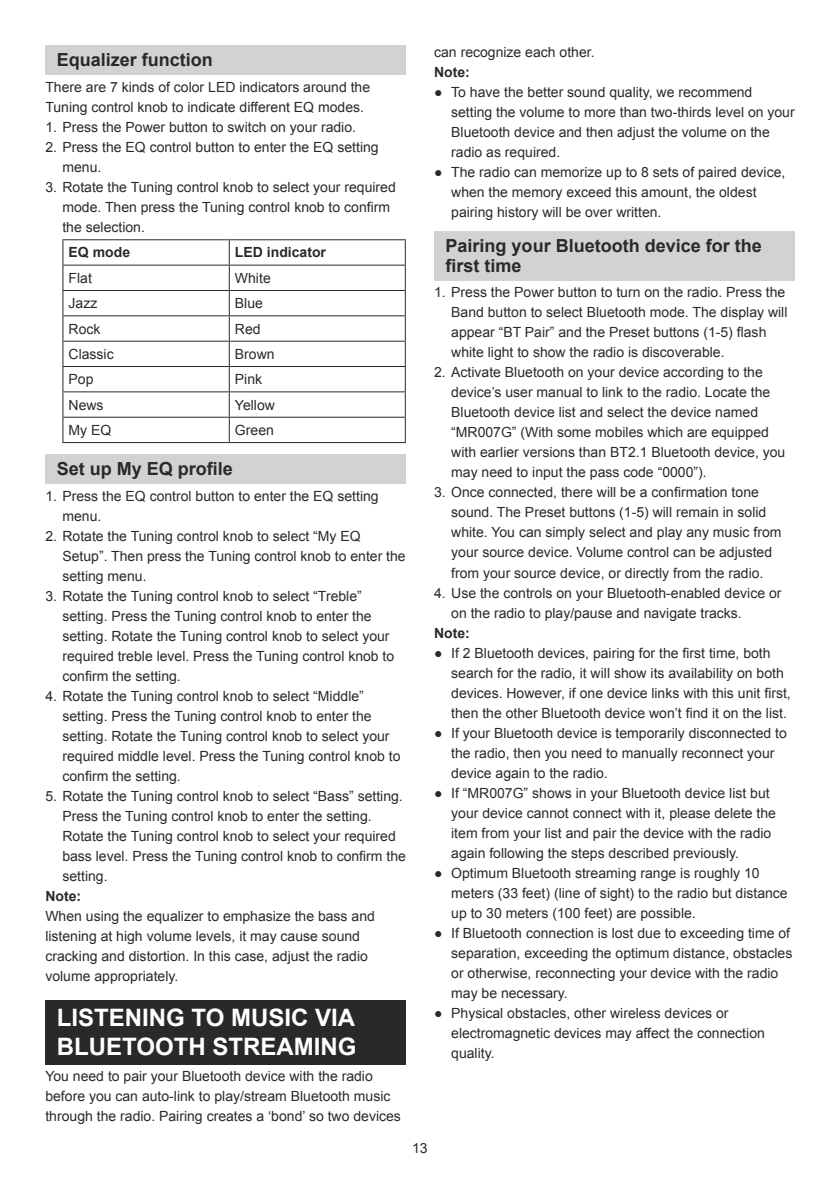
<style>
.page{position:relative;width:840px;height:1191px;background:#fff}
.page>*{position:absolute;margin:0;border:0;box-sizing:border-box;transform-origin:0 0}
.t1{font:700 24px/28.8px "Arial";color:#fff}
.t2{font:700 18px/20px "Arial";color:#292929}
.t3{font:14px/20px "Arial";color:#292929}
.t4{font:700 14px "Arial";color:#292929}
</style>
<div class="page">
<div style="left:45px;top:45px;width:360px;height:30px;background:#d2d2d2"></div>
<div style="left:45px;top:454px;width:360px;height:30px;background:#d2d2d2"></div>
<div style="left:45px;top:1000px;width:360px;height:64px;background:#292929"></div>
<hr style="left:62px;top:239px;width:167px;height:1px;background:#292929">
<hr style="left:229px;top:239px;width:176px;height:1px;background:#292929">
<hr style="left:62px;top:265px;width:167px;height:1px;background:#292929">
<hr style="left:229px;top:265px;width:176px;height:1px;background:#292929">
<hr style="left:62px;top:290px;width:167px;height:1px;background:#292929">
<hr style="left:229px;top:290px;width:176px;height:1px;background:#292929">
<hr style="left:62px;top:315px;width:167px;height:1px;background:#292929">
<hr style="left:229px;top:315px;width:176px;height:1px;background:#292929">
<hr style="left:62px;top:341px;width:167px;height:1px;background:#292929">
<hr style="left:229px;top:341px;width:176px;height:1px;background:#292929">
<hr style="left:62px;top:366px;width:167px;height:1px;background:#292929">
<hr style="left:229px;top:366px;width:176px;height:1px;background:#292929">
<hr style="left:62px;top:391px;width:167px;height:1px;background:#292929">
<hr style="left:229px;top:391px;width:176px;height:1px;background:#292929">
<hr style="left:62px;top:417px;width:167px;height:1px;background:#292929">
<svg style="left:62px;top:240px;width:1px;height:202px"></svg>
<hr style="left:229px;top:417px;width:176px;height:1px;background:#292929">
<svg style="left:229px;top:240px;width:1px;height:202px"></svg>
<svg style="left:404px;top:240px;width:1px;height:202px"></svg>
<hr style="left:62px;top:442px;width:167px;height:1px;background:#292929">
<hr style="left:229px;top:442px;width:176px;height:1px;background:#292929">
<div style="left:434px;top:231px;width:360px;height:49px;background:#d2d2d2"></div>
<p class="t2" style="left:57px;top:52px;width:158px">Equalizer function</p>
<p class="t3" style="left:45px;top:78px;width:326px">There are 7 kinds of color LED indicators around the<br>Tuning control knob to indicate different EQ modes.</p>
<p class="t3" style="left:45px;top:118px;width:312px">1. Press the Power button to switch on your radio.</p>
<p class="t3" style="left:62px;top:138px;width:317px;text-indent:-17px">2. Press the EQ control button to enter the EQ setting menu.</p>
<p class="t3" style="left:62px;top:178px;width:335px;text-indent:-17px">3. Rotate the Tuning control knob to select your required mode. Then press the Tuning control knob to confirm the selection.</p>
<p class="t4" style="left:69px;top:247px;width:63px">EQ mode</p>
<p class="t4" style="left:235px;top:247px;width:93px">LED indicator</p>
<p class="t3" style="left:69px;top:269px;width:25px">Flat</p>
<p class="t3" style="left:235px;top:269px;width:37px">White</p>
<p class="t3" style="left:69px;top:294px;width:30px">Jazz</p>
<p class="t3" style="left:235px;top:294px;width:30px">Blue</p>
<p class="t3" style="left:69px;top:320px;width:33px">Rock</p>
<p class="t3" style="left:235px;top:320px;width:27px">Red</p>
<p class="t3" style="left:69px;top:345px;width:47px">Classic</p>
<p class="t3" style="left:235px;top:345px;width:41px">Brown</p>
<p class="t3" style="left:69px;top:370px;width:26px">Pop</p>
<p class="t3" style="left:235px;top:370px;width:29px">Pink</p>
<p class="t3" style="left:69px;top:396px;width:36px">News</p>
<p class="t3" style="left:235px;top:396px;width:41px">Yellow</p>
<p class="t3" style="left:69px;top:421px;width:44px">My EQ</p>
<p class="t3" style="left:235px;top:421px;width:40px">Green</p>
<p class="t2" style="left:57px;top:460px;width:178px">Set up My EQ profile</p>
<p class="t3" style="left:62px;top:487px;width:317px;text-indent:-17px">1. Press the EQ control button to enter the EQ setting menu.</p>
<p class="t3" style="left:62px;top:527px;width:344px;text-indent:-17px">2. Rotate the Tuning control knob to select “My EQ<br>Setup”. Then press the Tuning control knob to enter the setting menu.</p>
<p class="t3" style="left:62px;top:587px;width:333px;text-indent:-17px">3. Rotate the Tuning control knob to select “Treble” setting. Press the Tuning control knob to enter the setting. Rotate the Tuning control knob to select your required treble level. Press the Tuning control knob to confirm the setting.</p>
<p class="t3" style="left:62px;top:687px;width:339px;text-indent:-17px">4. Rotate the Tuning control knob to select “Middle” setting. Press the Tuning control knob to enter the setting. Rotate the Tuning control knob to select your required middle level. Press the Tuning control knob to confirm the setting.</p>
<p class="t3" style="left:62px;top:787px;width:345px;text-indent:-17px">5. Rotate the Tuning control knob to select “Bass” setting.<br>Press the Tuning control knob to enter the setting.<br>Rotate the Tuning control knob to select your required bass level. Press the Tuning control knob to confirm the setting.</p>
<p class="t4" style="left:45px;top:890px;width:37px">Note:</p>
<p class="t3" style="left:45px;top:907px;width:331px">When using the equalizer to emphasize the bass and listening at high volume levels, it may cause sound cracking and distortion. In this case, adjust the radio volume appropriately.</p>
<h1 class="t1" style="left:57px;top:1005px;width:301px">LISTENING TO MUSIC VIA<br>BLUETOOTH STREAMING</h1>
<p class="t3" style="left:45px;top:1067px;width:357px">You need to pair your Bluetooth device with the radio before you can auto-link to play/stream Bluetooth music through the radio. Pairing creates a ‘bond’ so two devices</p>
<p class="t3" style="left:434px;top:44px;width:162px">can recognize each other.</p>
<p class="t4" style="left:434px;top:67px;width:37px">Note:</p>
<p class="t3" style="left:451px;top:83px;width:345px;text-indent:-17px">● To have the better sound quality, we recommend setting the volume to more than two-thirds level on your Bluetooth device and then adjust the volume on the radio as required.</p>
<p class="t3" style="left:451px;top:163px;width:335px;text-indent:-17px">● The radio can memorize up to 8 sets of paired device, when the memory exceed this amount, the oldest pairing history will be over written.</p>
<p class="t2" style="left:445px;top:237px;width:318px">Pairing your Bluetooth device for the first time</p>
<p class="t3" style="left:451px;top:284px;width:337px;text-indent:-17px">1. Press the Power button to turn on the radio. Press the Band button to select Bluetooth mode. The display will appear “BT Pair” and the Preset buttons (1-5) flash white light to show the radio is discoverable.</p>
<p class="t3" style="left:451px;top:364px;width:335px;text-indent:-17px">2. Activate Bluetooth on your device according to the device’s user manual to link to the radio. Locate the Bluetooth device list and select the device named “MR007G” (With some mobiles which are equipped with earlier versions than BT2.1 Bluetooth device, you may need to input the pass code “0000”).</p>
<p class="t3" style="left:451px;top:483px;width:331px;text-indent:-17px">3. Once connected, there will be a confirmation tone sound. The Preset buttons (1-5) will remain in solid white. You can simply select and play any music from your source device. Volume control can be adjusted from your source device, or directly from the radio.</p>
<p class="t3" style="left:451px;top:584px;width:331px;text-indent:-17px">4. Use the controls on your Bluetooth-enabled device or on the radio to play/pause and navigate tracks.</p>
<p class="t4" style="left:434px;top:627px;width:37px">Note:</p>
<p class="t3" style="left:451px;top:643px;width:341px;text-indent:-17px">● If 2 Bluetooth devices, pairing for the first time, both search for the radio, it will show its availability on both devices. However, if one device links with this unit first, then the other Bluetooth device won’t find it on the list.</p>
<p class="t3" style="left:451px;top:723px;width:337px;text-indent:-17px">● If your Bluetooth device is temporarily disconnected to the radio, then you need to manually reconnect your device again to the radio.</p>
<p class="t3" style="left:451px;top:783px;width:326px;text-indent:-17px">● If “MR007G” shows in your Bluetooth device list but your device cannot connect with it, please delete the item from your list and pair the device with the radio again following the steps described previously.</p>
<p class="t3" style="left:451px;top:863px;width:338px;text-indent:-17px">● Optimum Bluetooth streaming range is roughly 10 meters (33 feet) (line of sight) to the radio but distance up to 30 meters (100 feet) are possible.</p>
<p class="t3" style="left:451px;top:923px;width:342px;text-indent:-17px">● If Bluetooth connection is lost due to exceeding time of separation, exceeding the optimum distance, obstacles or otherwise, reconnecting your device with the radio may be necessary.</p>
<p class="t3" style="left:451px;top:1003px;width:315px;text-indent:-17px">● Physical obstacles, other wireless devices or electromagnetic devices may affect the connection quality.</p>
<p class="t3" style="left:412px;top:1139px;width:17px">13</p>
</div>
